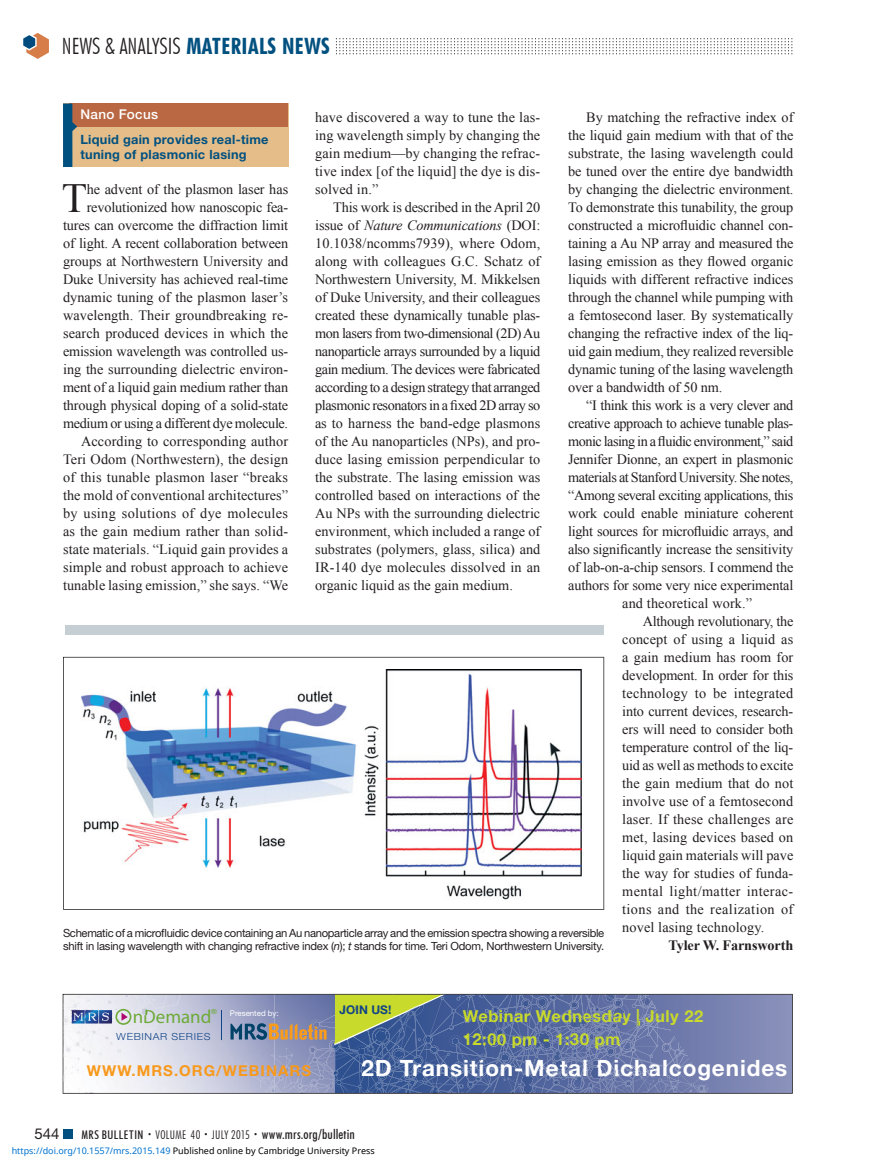
<style>
.page{position:relative;width:878px;height:1175px;background:#fff}
.page>*{position:absolute;margin:0;border:0;box-sizing:border-box;transform-origin:0 0}
.t1{font:41.4px "Times New Roman";color:#231f20}
.t2{font:700 22.5px "Helvetica Neue LT Std";letter-spacing:.04em;color:#fff}
.t3{font:300 condensed 22.5px "Futura BT";color:#231f20}
.t4{font:18.9px "Myriad Pro";color:#6eaa39}
.t5{font:700 16.5px/23px "Helvetica Neue LT Std";letter-spacing:.03em;color:#c8da2b}
.t6{font:700 15px "Helvetica Neue LT Std";letter-spacing:.07em;color:#f8991c}
.t7{font:15px "Helvetica Neue LT Std";color:#231f20}
.t8{font:14.25px/18px "Times New Roman";letter-spacing:-.005em;color:#231f20;text-align:justify}
.t9{font:14.25px "Times New Roman";letter-spacing:-.03em;color:#231f20}
.t10{font:14.25px "Times New Roman";letter-spacing:.03em;color:#231f20}
.t11{font:14.25px "Times New Roman";letter-spacing:-.035em;color:#231f20}
.t12{font:14.25px "Times New Roman";letter-spacing:.015em;color:#231f20}
.t13{font:14.25px "Times New Roman";letter-spacing:.02em;color:#231f20}
.t14{font:700 14.25px "Times New Roman";letter-spacing:-.01em;color:#231f20}
.t15{font:500 condensed 13.5px "Futura BT";letter-spacing:.01em;color:#231f20}
.t16{font:500 13.5px "Helvetica Neue LT Std";letter-spacing:.02em;color:#fff}
.t17{font:700 12.75px/15px "Helvetica Neue LT Std";letter-spacing:.02em;color:#005080}
.t18{font:700 12px "Helvetica Neue LT Std";color:#114487}
.t19{font:11.25px/12.8px "Helvetica Neue LT Std";letter-spacing:-.03em;color:#231f20}
.t20{font:300 9.75px "Helvetica Neue LT Std";letter-spacing:.06em;color:#114487;scale:1.1 1}
.t21{font:9px "Noto Sans";color:#000}
.t22{font:7.95px "Helvetica Neue LT Std";color:#fff}
.t23{font:700 7.2px "Arial";color:#6eaa39}
.s1{font-weight:700;color:#005080}
.s2{font-style:italic}
.s3{font-size:12px}
.s4{font-weight:300;font-size:7.5px}
.s5{font-weight:300;font-size:12px}
.s6{color:#0172cf}
</style>
<div class="page">
<svg style="left:336px;top:38px;width:456px;height:16px"></svg>
<svg style="left:23px;top:33px;width:26px;height:26px"></svg>
<div style="left:64px;top:1130px;width:9px;height:8px;background:#005080"></div>
<div style="left:63px;top:104px;width:225px;height:63px;background:#e4bd89"></div>
<div style="left:69px;top:104px;width:219px;height:23px;background:#b96843"></div>
<svg style="left:63px;top:104px;width:14px;height:63px"></svg>
<div style="left:66px;top:625px;width:538px;height:9px;background:#c4ced3"></div>
<svg style="left:63px;top:657px;width:541px;height:252px"></svg>
<svg style="left:63px;top:993px;width:729px;height:100px;background:#8894af"></svg>
<img style="left:63px;top:1023px;width:35px;height:67px">
<img style="left:151px;top:1003px;width:27px;height:26px">
<img style="left:657px;top:1075px;width:15px;height:18px">
<img style="left:593px;top:1060px;width:64px;height:33px">
<img style="left:593px;top:1027px;width:40px;height:33px">
<img style="left:406px;top:1083px;width:222px;height:10px">
<img style="left:376px;top:1064px;width:291px;height:6px">
<img style="left:271px;top:1048px;width:36px;height:45px">
<img style="left:672px;top:1078px;width:36px;height:15px">
<img style="left:63px;top:1090px;width:32px;height:3px">
<h2 class="t3" style="left:62px;top:32px;width:269px">NEWS &amp; ANALYSIS <span class="s1">MATERIALS NEWS</span></h2>
<p class="t16" style="left:81px;top:110px;width:79px">Nano Focus</p>
<p class="t8" style="left:315px;top:108px;width:227px">have discovered a way to tune the las&shy;ing wavelength simply by changing the gain medium—by changing the refrac&shy;tive index [of the liquid] the dye is dis&shy;solved in.”</p>
<p class="t8" style="left:315px;top:198px;width:227px;text-indent:18px">This work is described in the April 20 issue of <span class="s2">Nature Communications</span> (DOI:<br>10.1038/ncomms7939), where Odom, along with colleagues G.C. Schatz of Northwestern University, M. Mikkelsen of Duke University, and their colleagues created these dynamically tunable plas&shy;mon lasers from two-dimensional (2D) Au nanoparticle arrays surrounded by a liquid gain medium. The devices were fabricated according to a design strategy that arranged plasmonic resonators in a fixed 2D array so as to harness the band-edge plasmons of the Au nanoparticles (NPs), and pro&shy;duce lasing emission perpendicular to the substrate. The lasing emission was controlled based on interactions of the Au NPs with the surrounding dielectric environment, which included a range of substrates (polymers, glass, silica) and IR-140 dye molecules dissolved in an organic liquid as the gain medium.</p>
<p class="t8" style="left:568px;top:108px;width:227px;text-indent:18px">By matching the refractive index of the liquid gain medium with that of the substrate, the lasing wavelength could be tuned over the entire dye bandwidth by changing the dielectric environment.<br>To demonstrate this tunability, the group constructed a microfluidic channel con&shy;taining a Au NP array and measured the lasing emission as they flowed organic liquids with different refractive indices through the channel while pumping with a femtosecond laser. By systematically changing the refractive index of the liq&shy;uid gain medium, they realized reversible dynamic tuning of the lasing wavelength over a bandwidth of 50 nm.</p>
<p class="t9" style="left:586px;top:397px;width:209px">“I think this work is a very clever and</p>
<p class="t9" style="left:568px;top:415px;width:227px">creative approach to achieve tunable plas-</p>
<p class="t11" style="left:568px;top:433px;width:227px">monic lasing in a fluidic environment,” said</p>
<p class="t8" style="left:568px;top:450px;width:227px">Jennifer Dionne, an expert in plasmonic</p>
<p class="t9" style="left:568px;top:469px;width:227px">materials at Stanford University. She notes,</p>
<p class="t9" style="left:568px;top:487px;width:227px">“Among several exciting applications, this</p>
<p class="t8" style="left:568px;top:504px;width:227px">work could enable miniature coherent</p>
<p class="t8" style="left:568px;top:522px;width:227px">light sources for microfluidic arrays, and</p>
<p class="t8" style="left:568px;top:540px;width:227px">also significantly increase the sensitivity</p>
<p class="t8" style="left:568px;top:558px;width:227px">of lab-on-a-chip sensors. I commend the</p>
<p class="t8" style="left:568px;top:576px;width:227px">authors for some very nice experimental</p>
<p class="t8" style="left:622px;top:594px;width:132px">and theoretical work.”</p>
<p class="t8" style="left:643px;top:612px;width:152px">Although revolutionary, the</p>
<p class="t8" style="left:622px;top:630px;width:173px">concept of using a liquid as</p>
<p class="t8" style="left:622px;top:648px;width:173px">a gain medium has room for</p>
<p class="t8" style="left:622px;top:666px;width:173px">development. In order for this</p>
<p class="t13" style="left:622px;top:685px;width:173px">technology to be integrated</p>
<p class="t8" style="left:622px;top:702px;width:173px">into current devices, research-</p>
<p class="t8" style="left:622px;top:720px;width:173px">ers will need to consider both</p>
<p class="t8" style="left:622px;top:738px;width:173px">temperature control of the liq-</p>
<p class="t8" style="left:622px;top:756px;width:173px">uid as well as methods to excite</p>
<p class="t8" style="left:622px;top:774px;width:173px">the gain medium that do not</p>
<p class="t8" style="left:622px;top:792px;width:173px">involve use of a femtosecond</p>
<p class="t12" style="left:622px;top:811px;width:173px">laser. If these challenges are</p>
<p class="t8" style="left:622px;top:828px;width:173px">met, lasing devices based on</p>
<p class="t8" style="left:622px;top:846px;width:173px">liquid gain materials will pave</p>
<p class="t8" style="left:622px;top:864px;width:173px">the way for studies of funda-</p>
<p class="t10" style="left:622px;top:883px;width:173px">mental light/matter interac-</p>
<p class="t10" style="left:622px;top:901px;width:173px">tions and the realization of</p>
<p class="t8" style="left:622px;top:918px;width:144px">novel lasing technology.</p>
<p class="t14" style="left:668px;top:937px;width:126px">Tyler W. Farnsworth</p>
<p class="t17" style="left:80px;top:133px;width:189px">Liquid gain provides real-time tuning of plasmonic lasing</p>
<p class="t8" style="left:63px;top:180px;width:227px;text-align:right">he advent of the plasmon laser has revolutionized how nanoscopic fea&shy;tures can overcome the diffraction limit of light. A recent collaboration between groups at Northwestern University and Duke University has achieved real-time dynamic tuning of the plasmon laser’s wavelength. Their groundbreaking re&shy;search produced devices in which the emission wavelength was controlled us&shy;ing the surrounding dielectric environ&shy;ment of a liquid gain medium rather than through physical doping of a solid-state medium or using a different dye molecule.<br>According to corresponding author Teri Odom (Northwestern), the design of this tunable plasmon laser “breaks the mold of conventional architectures” by using solutions of dye molecules as the gain medium rather than solid&shy;state materials. “Liquid gain provides a simple and robust approach to achieve tunable lasing emission,” she says. “We</p>
<h1 class="t1" style="left:62px;top:175px;width:27px">T</h1>
<p class="t19" style="left:63px;top:928px;width:542px">Schematic of a microfluidic device containing an Au nanoparticle array and the emission spectra showing a reversible shift in lasing wavelength with changing refractive index (<span class="s2">n</span>); <span class="s2">t</span> stands for time. Teri Odom, Northwestern University.</p>
<h3 class="t4" style="left:133px;top:1005px;width:80px">nDemand</h3>
<p class="t23" style="left:211px;top:1007px;width:7px">®</p>
<p class="t20" style="left:116px;top:1030px;width:87px">WEBINAR SERIES</p>
<p class="t22" style="left:230px;top:1008px;width:50px">Presented by:</p>
<p class="t18" style="left:339px;top:1005px;width:53px">JOIN US!</p>
<p class="t5" style="left:463px;top:1006px;width:242px">Webinar Wednesday | July 22<br>12:00 pm - 1:30 pm</p>
<p class="t6" style="left:87px;top:1065px;width:226px">WWW.MRS.ORG/WEBINARS</p>
<h2 class="t2" style="left:361px;top:1060px;width:427px">2D Transition-Metal Dichalcogenides</h2>
<p class="t7" style="left:34px;top:1128px;width:27px">544</p>
<p class="t15" style="left:81px;top:1126px;width:275px"><span class="s3">MRS BULLETIN</span> <span class="s4">•</span> <span class="s5">VOLUME 40</span> <span class="s4">•</span> <span class="s5">JULY 2015</span> <span class="s4">•</span> www.mrs.org/bulletin</p>
<p class="t21" style="left:12px;top:1143px;width:364px"><span class="s6">https://doi.org/10.1557/mrs.2015.149</span> Published online by Cambridge University Press</p>
</div>
